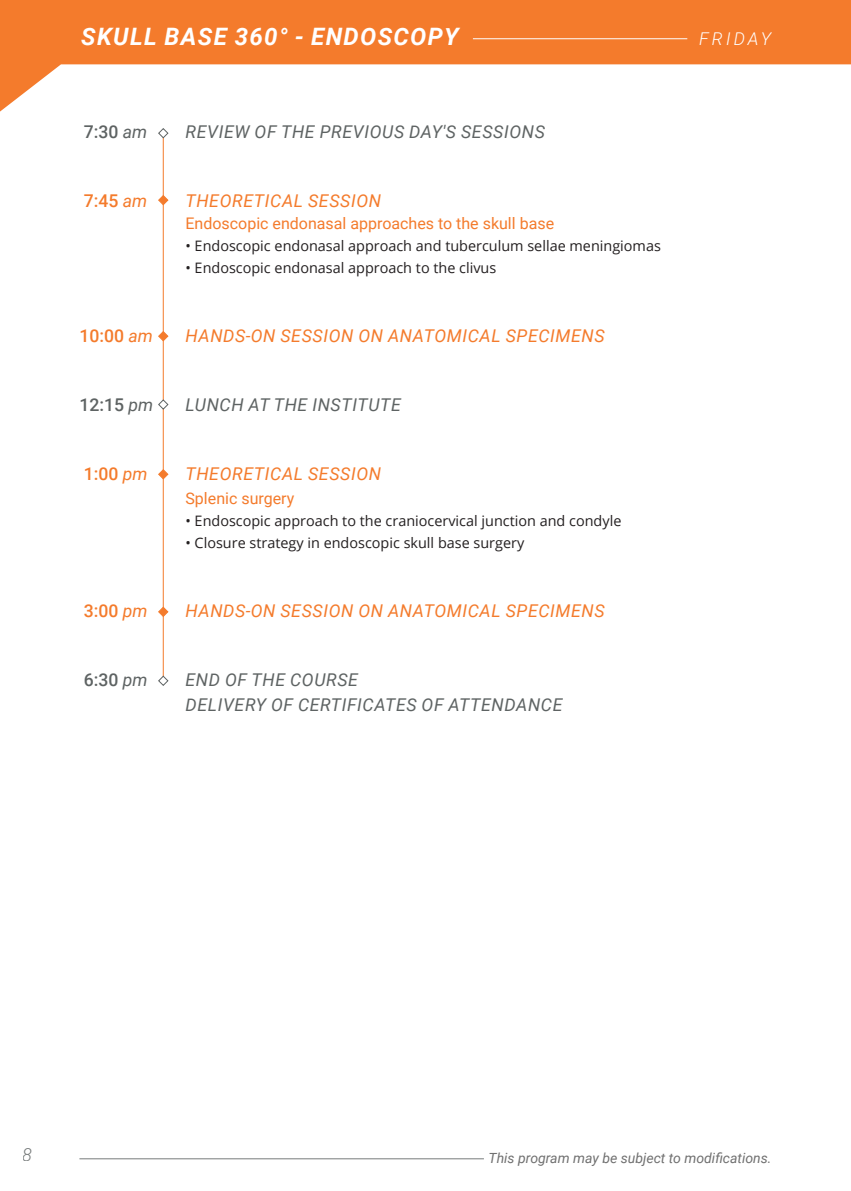
<style>
.page{position:relative;width:851px;height:1191px;background:#fff}
.page>*{position:absolute;margin:0;border:0;box-sizing:border-box;transform-origin:0 0}
.t1{font:italic 700 24px "Roboto";letter-spacing:.055em;color:#fff}
.t2{font:italic 300 18px "Roboto";color:#5e6363}
.t3{font:italic 17.6px "Roboto";letter-spacing:.035em;color:#f47b2c}
.t4{font:italic 17.6px/24.6px "Roboto";letter-spacing:.035em;color:#5e6363}
.t5{font:500 17.6px "Roboto";color:#f47b2c}
.t6{font:500 17.6px "Roboto";color:#5e6363}
.t7{font:italic 300 17.6px "Roboto";letter-spacing:.175em;color:#fff}
.t8{font:16px "Roboto";color:#f47b2c}
.t9{font:14.4px "Open Sans";color:#231f20}
.t10{font:italic 14px "Roboto";color:#707070}
.s1{font-weight:400;font-style:italic}
</style>
<div class="page">
<hr style="left:79px;top:1158px;width:405px;height:1px;background:#5e6363">
<svg style="left:0;top:0;width:850px;height:112px;fill:#f47b2c"></svg>
<hr style="left:473px;top:38px;width:214px;height:1px;background:#fff">
<hr style="left:163px;top:133px;width:1px;height:548px;background:#f47b2c">
<svg style="left:158px;top:128px;width:11px;height:11px"></svg>
<svg style="left:158px;top:399px;width:11px;height:11px"></svg>
<svg style="left:158px;top:675px;width:11px;height:11px"></svg>
<svg style="left:158px;top:195px;width:11px;height:10px"></svg>
<svg style="left:158px;top:331px;width:11px;height:10px"></svg>
<svg style="left:158px;top:469px;width:11px;height:11px"></svg>
<svg style="left:158px;top:606px;width:11px;height:11px"></svg>
<h1 class="t1" style="left:81px;top:20px;width:379px">SKULL BASE 360° - ENDOSCOPY</h1>
<p class="t7" style="left:699px;top:26px;width:73px">FRIDAY</p>
<p class="t6" style="left:84px;top:119px;width:65px">7:30 <span class="s1">am</span></p>
<p class="t4" style="left:185px;top:119px;width:361px">REVIEW OF THE PREVIOUS DAY'S SESSIONS</p>
<p class="t5" style="left:84px;top:188px;width:65px">7:45 <span class="s1">am</span></p>
<p class="t3" style="left:185px;top:188px;width:197px">THEORETICAL SESSION</p>
<p class="t8" style="left:185px;top:212px;width:370px">Endoscopic endonasal approaches to the skull base</p>
<p class="t9" style="left:185px;top:236px;width:477px">• Endoscopic endonasal approach and tuberculum sellae meningiomas</p>
<p class="t9" style="left:185px;top:257px;width:312px">• Endoscopic endonasal approach to the clivus</p>
<p class="t5" style="left:79px;top:323px;width:75px">10:00 <span class="s1">am</span></p>
<p class="t3" style="left:185px;top:323px;width:420px">HANDS-ON SESSION ON ANATOMICAL SPECIMENS</p>
<p class="t6" style="left:79px;top:392px;width:75px">12:15 <span class="s1">pm</span></p>
<p class="t4" style="left:185px;top:391px;width:217px">LUNCH AT THE INSTITUTE</p>
<p class="t5" style="left:84px;top:461px;width:65px">1:00 <span class="s1">pm</span></p>
<p class="t3" style="left:185px;top:461px;width:197px">THEORETICAL SESSION</p>
<p class="t8" style="left:185px;top:487px;width:110px">Splenic surgery</p>
<p class="t9" style="left:185px;top:511px;width:437px">• Endoscopic approach to the craniocervical junction and condyle</p>
<p class="t9" style="left:185px;top:533px;width:340px">• Closure strategy in endoscopic skull base surgery</p>
<p class="t5" style="left:84px;top:598px;width:65px">3:00 <span class="s1">pm</span></p>
<p class="t3" style="left:185px;top:598px;width:420px">HANDS-ON SESSION ON ANATOMICAL SPECIMENS</p>
<p class="t6" style="left:84px;top:667px;width:65px">6:30 <span class="s1">pm</span></p>
<p class="t4" style="left:185px;top:667px;width:378px">END OF THE COURSE<br>DELIVERY OF CERTIFICATES OF ATTENDANCE</p>
<p class="t2" style="left:23px;top:1141px;width:11px">8</p>
<p class="t10" style="left:488px;top:1147px;width:284px">This program may be subject to modifications.</p>
</div>
